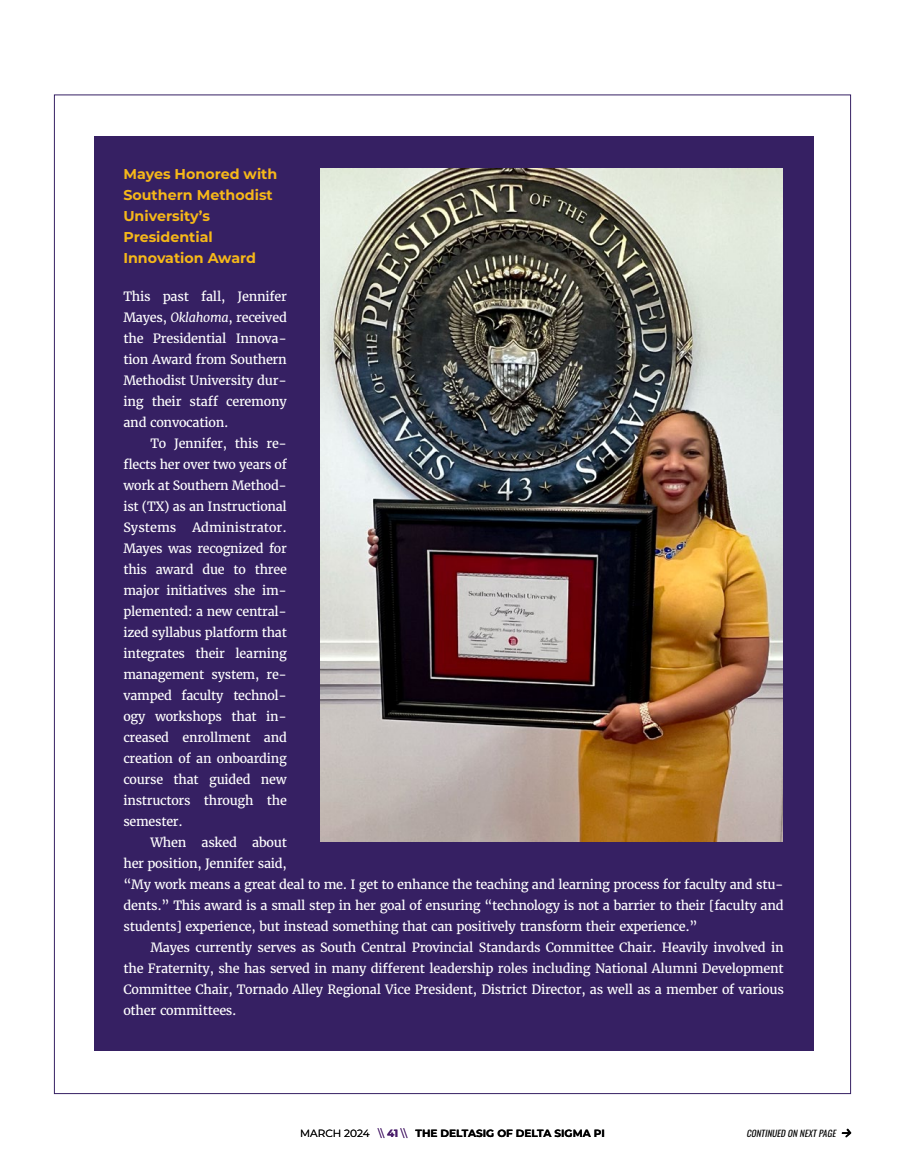
<style>
.page{position:relative;width:905px;height:1175px;background:#fff}
.page>*{position:absolute;margin:0;border:0;box-sizing:border-box;transform-origin:0 0}
.t1{font:700 14.25px/21px "Montserrat";color:#f6b819}
.t2{font:12.75px/21px "Merriweather";letter-spacing:-.02em;color:#fff;text-align:justify}
.t3{font:700 10.5px "Montserrat";color:#000}
.t4{font:10.5px "Montserrat";color:#000}
.t5{font:italic 9px "Oswald";color:#000}
.s1{font-style:italic}
.s2{color:#4a1e6a}
.s3{font-weight:700;color:#4a1e6a}
</style>
<div class="page">
<svg style="left:841px;top:1128px;width:11px;height:9px"></svg>
<div style="left:94px;top:136px;width:719px;height:914px;background:#362063"></div>
<img style="left:321px;top:168px;width:461px;height:673px">
<p class="t1" style="left:123px;top:163px;width:155px">Mayes Honored with<br>Southern Methodist<br>University’s<br>Presidential<br>Innovation Award</p>
<p class="t2" style="left:123px;top:286px;width:165px">This past fall, Jennifer Mayes, <span class="s1">Oklahoma</span>, received the Presidential Innova&shy;tion Award from Southern Methodist University dur&shy;ing their staff ceremony and convocation.</p>
<p class="t2" style="left:123px;top:433px;width:165px;text-indent:27px">To Jennifer, this re&shy;flects her over two years of work at Southern Method&shy;ist (TX) as an Instructional Systems</p>
<p class="t2" style="left:123px;top:517px;width:165px;text-indent:69px">Administrator.<br>Mayes was recognized for this award due to three major initiatives she im&shy;plemented: a new central&shy;ized syllabus platform that integrates their learning management system, re&shy;vamped faculty technol&shy;ogy workshops that in&shy;creased enrollment and creation of an onboarding course that guided new instructors through the semester.</p>
<p class="t2" style="left:123px;top:832px;width:661px;text-align:left;text-indent:27px">When asked about<br>her position, Jennifer said,<br>“My work means a great deal to me. I get to enhance the teaching and learning process for faculty and stu&shy;dents.” This award is a small step in her goal of ensuring “technology is not a barrier to their [faculty and students] experience, but instead something that can positively transform their experience.”</p>
<p class="t2" style="left:123px;top:937px;width:662px;text-indent:27px">Mayes currently serves as South Central Provincial Standards Committee Chair. Heavily involved in the Fraternity, she has served in many different leadership roles including National Alumni Development Committee Chair, Tornado Alley Regional Vice President, District Director, as well as a member of various other committees.</p>
<p class="t4" style="left:300px;top:1125px;width:109px">MARCH 2024 <span class="s2">\\</span> <span class="s3">41</span> <span class="s2">\\</span></p>
<p class="t3" style="left:415px;top:1125px;width:191px">THE DELTASIG OF DELTA SIGMA PI</p>
<p class="t5" style="left:746px;top:1125px;width:93px">CONTINUED ON NEXTPAGE</p>
</div>
